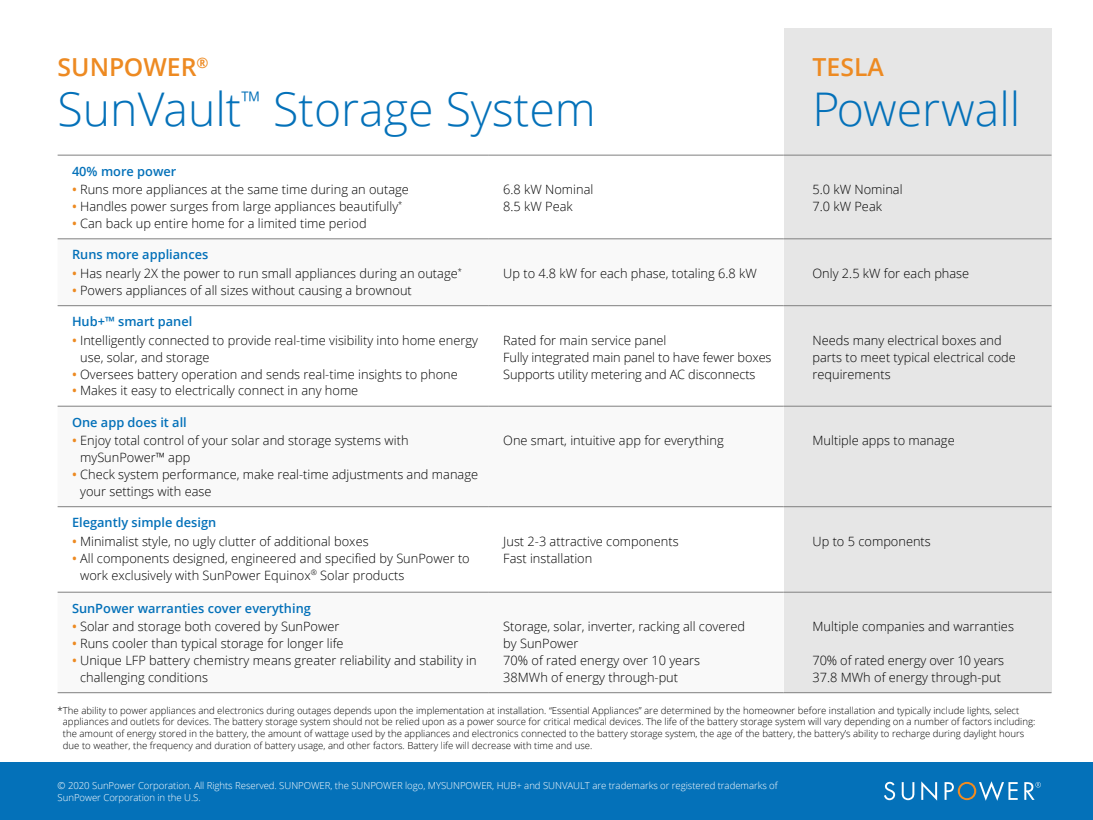
<style>
.page{position:relative;width:1093px;height:820px;background:#fff}
.page>*{position:absolute;margin:0;border:0;box-sizing:border-box;transform-origin:0 0}
.Headings_-_Gray{font:300 46.4px "Open Sans";color:#0471b9}
.Headings_-_Gray-2{font:600 24.8px "Open Sans";color:#ed8a22}
.Body-Gray{font:300 12.8px/16.8px "Open Sans";color:#000}
.Body-Gray-2{font:600 12.8px "Open Sans";color:#0471b9}
.t1{font:300 9.6px/11.5px "Open Sans";color:#000}
.t2{font:300 9.6px/11.5px "Open Sans";letter-spacing:-.005em;color:#fff}
.s1{font-weight:600;color:#ed8a22}
</style>
<div class="page">
<div style="left:784px;top:28px;width:267px;height:664px;background:#e6e6e6"></div>
<svg style="left:58px;top:239px;width:726px;height:354px"></svg>
<hr style="left:58px;top:155px;width:431px;height:1px;background:#808080">
<hr style="left:489px;top:155px;width:295px;height:1px;background:#808080">
<hr style="left:784px;top:155px;width:267px;height:1px;background:#808080">
<hr style="left:58px;top:238px;width:431px;height:1px;background:#808080">
<hr style="left:489px;top:238px;width:295px;height:1px;background:#808080">
<hr style="left:784px;top:238px;width:267px;height:1px;background:#808080">
<hr style="left:58px;top:305px;width:431px;height:1px;background:#808080">
<hr style="left:489px;top:305px;width:295px;height:1px;background:#808080">
<hr style="left:784px;top:305px;width:267px;height:1px;background:#808080">
<hr style="left:58px;top:406px;width:431px;height:1px;background:#808080">
<hr style="left:489px;top:406px;width:295px;height:1px;background:#808080">
<hr style="left:784px;top:406px;width:267px;height:1px;background:#808080">
<hr style="left:58px;top:506px;width:431px;height:1px;background:#808080">
<hr style="left:489px;top:506px;width:295px;height:1px;background:#808080">
<hr style="left:784px;top:506px;width:267px;height:1px;background:#808080">
<hr style="left:58px;top:591px;width:431px;height:1px;background:#808080">
<hr style="left:489px;top:591px;width:295px;height:1px;background:#808080">
<hr style="left:784px;top:591px;width:267px;height:1px;background:#808080">
<hr style="left:58px;top:692px;width:431px;height:1px;background:#808080">
<hr style="left:489px;top:692px;width:295px;height:1px;background:#808080">
<hr style="left:784px;top:692px;width:267px;height:1px;background:#808080">
<div style="left:0;top:761px;width:1093px;height:58px;background:#0471b9"></div>
<svg style="left:884px;top:781px;width:11px;height:18px"></svg>
<svg style="left:901px;top:782px;width:13px;height:17px"></svg>
<svg style="left:921px;top:781px;width:16px;height:19px"></svg>
<svg style="left:944px;top:781px;width:73px;height:19px"></svg>
<svg style="left:1024px;top:782px;width:17px;height:17px"></svg>
<p class="Headings_-_Gray-2" style="left:58px;top:50px;width:152px">SUNPOWER<sup>®</sup></p>
<p class="Headings_-_Gray" style="left:58px;top:77px;width:540px">SunVault<sup>™</sup> Storage System</p>
<p class="Body-Gray-2" style="left:72px;top:162px;width:106px">40% more power</p>
<p class="Body-Gray" style="left:72px;top:181px;width:338px"><span class="s1">•</span> Runs more appliances at the same time during an outage</p>
<p class="Body-Gray" style="left:72px;top:198px;width:332px"><span class="s1">•</span> Handles power surges from large appliances beautifully<sup>*</sup></p>
<p class="Body-Gray" style="left:72px;top:214px;width:296px"><span class="s1">•</span> Can back up entire home for a limited time period</p>
<p class="Body-Gray" style="left:503px;top:181px;width:92px">6.8 kW Nominal</p>
<p class="Body-Gray" style="left:503px;top:198px;width:71px">8.5 kW Peak</p>
<p class="Headings_-_Gray-2" style="left:812px;top:50px;width:73px">TESLA</p>
<p class="Headings_-_Gray" style="left:812px;top:77px;width:209px">Powerwall</p>
<p class="Body-Gray" style="left:812px;top:181px;width:92px">5.0 kW Nominal</p>
<p class="Body-Gray" style="left:812px;top:198px;width:71px">7.0 kW Peak</p>
<p class="Body-Gray-2" style="left:72px;top:246px;width:138px">Runs more appliances</p>
<p class="Body-Gray" style="left:72px;top:264px;width:391px"><span class="s1">•</span> Has nearly 2X the power to run small appliances during an outage<sup>*</sup></p>
<p class="Body-Gray" style="left:72px;top:281px;width:341px"><span class="s1">•</span> Powers appliances of all sizes without causing a brownout</p>
<p class="Body-Gray-2" style="left:72px;top:313px;width:122px">Hub+™ smart panel</p>
<p class="Body-Gray" style="left:80px;top:331px;width:399px;text-indent:-8px"><span class="s1">•</span> Intelligently connected to provide real-time visibility into home energy use, solar, and storage</p>
<p class="Body-Gray" style="left:72px;top:365px;width:387px"><span class="s1">•</span> Oversees battery operation and sends real-time insights to phone</p>
<p class="Body-Gray" style="left:72px;top:382px;width:288px"><span class="s1">•</span> Makes it easy to electrically connect in any home</p>
<p class="Body-Gray-2" style="left:72px;top:413px;width:116px">One app does it all</p>
<p class="Body-Gray" style="left:80px;top:432px;width:330px;text-indent:-8px"><span class="s1">•</span> Enjoy total control of your solar and storage systems with mySunPower™ app</p>
<p class="Body-Gray" style="left:80px;top:465px;width:399px;text-indent:-8px"><span class="s1">•</span> Check system performance, make real-time adjustments and manage your settings with ease</p>
<p class="Body-Gray-2" style="left:72px;top:513px;width:146px">Elegantly simple design</p>
<p class="Body-Gray" style="left:72px;top:532px;width:298px"><span class="s1">•</span> Minimalist style, no ugly clutter of additional boxes</p>
<p class="Body-Gray" style="left:80px;top:549px;width:391px;text-indent:-8px"><span class="s1">•</span> All components designed, engineered and specified by SunPower to work exclusively with SunPower Equinox<sup>®</sup> Solar products</p>
<p class="Body-Gray-2" style="left:72px;top:599px;width:240px">SunPower warranties cover everything</p>
<p class="Body-Gray" style="left:72px;top:617px;width:269px"><span class="s1">•</span> Solar and storage both covered by SunPower</p>
<p class="Body-Gray" style="left:72px;top:634px;width:273px"><span class="s1">•</span> Runs cooler than typical storage for longer life</p>
<p class="Body-Gray" style="left:80px;top:651px;width:398px;text-indent:-8px"><span class="s1">•</span> Unique LFP battery chemistry means greater reliability and stability in challenging conditions</p>
<p class="Body-Gray" style="left:503px;top:264px;width:255px">Up to 4.8 kW for each phase, totaling 6.8 kW</p>
<p class="Body-Gray" style="left:812px;top:264px;width:158px">Only 2.5 kW for each phase</p>
<p class="Body-Gray" style="left:503px;top:331px;width:165px">Rated for main service panel</p>
<p class="Body-Gray" style="left:503px;top:348px;width:270px">Fully integrated main panel to have fewer boxes</p>
<p class="Body-Gray" style="left:503px;top:365px;width:254px">Supports utility metering and AC disconnects</p>
<p class="Body-Gray" style="left:812px;top:331px;width:205px">Needs many electrical boxes and parts to meet typical electrical code requirements</p>
<p class="Body-Gray" style="left:503px;top:432px;width:222px">One smart, intuitive app for everything</p>
<p class="Body-Gray" style="left:812px;top:432px;width:144px">Multiple apps to manage</p>
<p class="Body-Gray" style="left:503px;top:532px;width:177px">Just 2-3 attractive components<br>Fast installation</p>
<p class="Body-Gray" style="left:812px;top:532px;width:120px">Up to 5 components</p>
<p class="Body-Gray" style="left:503px;top:617px;width:243px">Storage, solar, inverter, racking all covered by SunPower</p>
<p class="Body-Gray" style="left:503px;top:651px;width:198px">70% of rated energy over 10 years</p>
<p class="Body-Gray" style="left:503px;top:668px;width:176px">38MWh of energy through-put</p>
<p class="Body-Gray" style="left:812px;top:617px;width:203px">Multiple companies and warranties</p>
<p class="Body-Gray" style="left:812px;top:651px;width:193px">70% of rated energy over 10 years</p>
<p class="Body-Gray" style="left:812px;top:668px;width:190px">37.8 MWh of energy through-put</p>
<p class="t1" style="left:63px;top:704px;width:974px;text-indent:-5px">*The ability to power appliances and electronics during outages depends upon the implementation at installation. “Essential Appliances” are determined by the homeowner before installation and typically include lights, select appliances and outlets for devices. The battery storage system should not be relied upon as a power source for critical medical devices. The life of the battery storage system will vary depending on a number of factors including: the amount of energy stored in the battery, the amount of wattage used by the appliances and electronics connected to the battery storage system, the age of the battery, the battery’s ability to recharge during daylight hours due to weather, the frequency and duration of battery usage, and other factors. Battery life will decrease with time and use.</p>
<p class="t2" style="left:58px;top:779px;width:721px">© 2020 SunPower Corporation. All Rights Reserved. SUNPOWER, the SUNPOWER logo, MYSUNPOWER, HUB+ and SUNVAULT are trademarks or registered trademarks of<br>SunPower Corporation in the U.S.</p>
</div>
